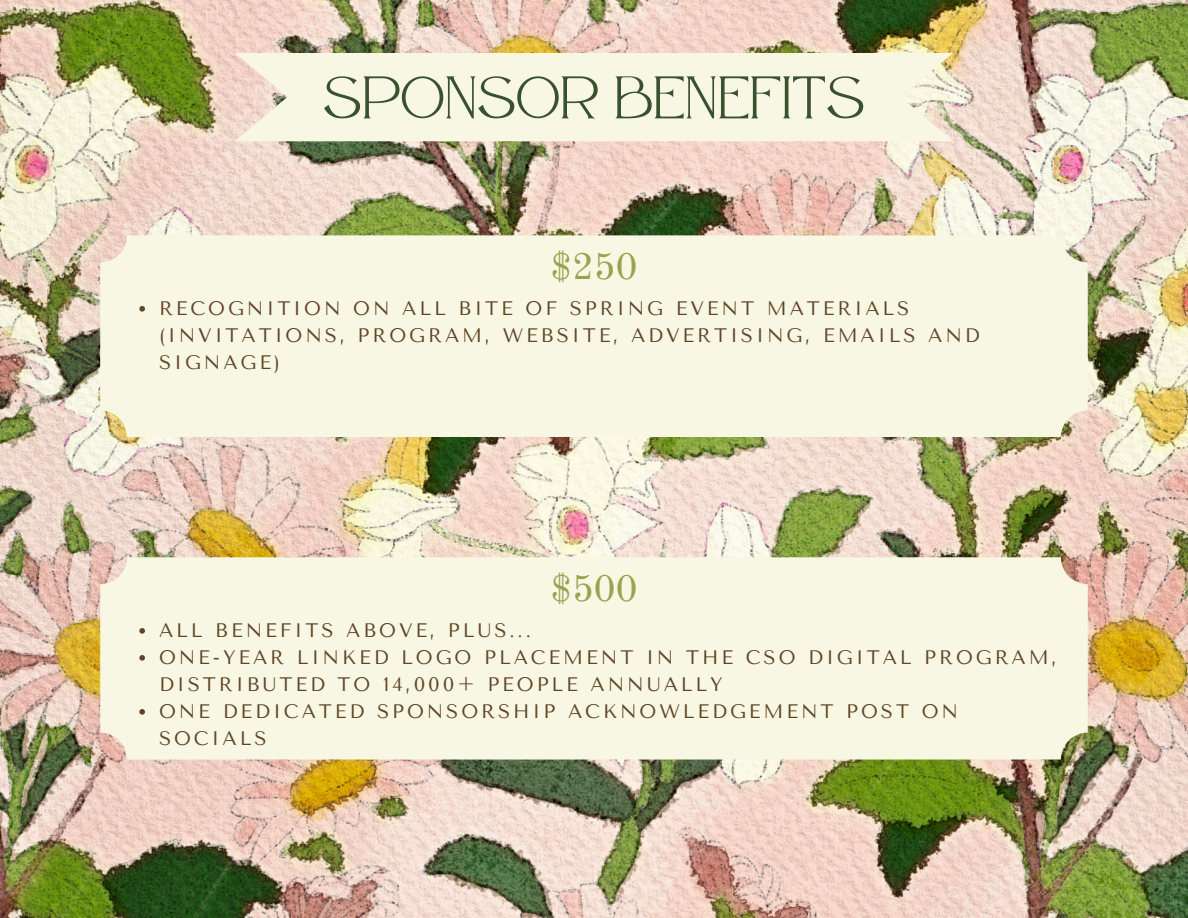
<style>
.page{position:relative;width:1188px;height:918px;background:#fff}
.page>*{position:absolute;margin:0;border:0;box-sizing:border-box;transform-origin:0 0}
.t1{font:60px "Atteron";color:#3a512e}
.t2{font:37.5px "Old Standard";color:#97a44f}
.t3{font:19.5px/27px "Tenor Sans";letter-spacing:.15em;color:#5f4527}
</style>
<div class="page">
<img style="left:0;top:0;width:1188px;height:918px">
<div style="left:235px;top:53px;width:718px;height:88px;background:#f8f7e3"></div>
<div style="left:100px;top:235px;width:988px;height:202px;background:#f8f7e3;border-radius:27px"></div>
<svg style="left:139px;top:306px;width:6px;height:6px"></svg>
<div style="left:100px;top:557px;width:988px;height:203px;background:#f8f7e3;border-radius:27px"></div>
<svg style="left:139px;top:628px;width:6px;height:6px"></svg>
<svg style="left:139px;top:655px;width:6px;height:6px"></svg>
<svg style="left:139px;top:709px;width:6px;height:6px"></svg>
<p class="t1" style="left:323px;top:63px;width:543px">SPONSOR BENEFITS</p>
<h1 class="t2" style="left:550px;top:243px;width:88px">$250</h1>
<h2 class="t3" style="left:159px;top:295px;width:822px">RECOGNITION ON ALL BITE OF SPRING EVENT MATERIALS (INVITATIONS, PROGRAM, WEBSITE, ADVERTISING, EMAILS AND<br>SIGNAGE)</h2>
<h2 class="t2" style="left:550px;top:565px;width:88px">$500</h2>
<p class="t3" style="left:159px;top:617px;width:373px">ALL BENEFITS ABOVE, PLUS...</p>
<p class="t3" style="left:159px;top:644px;width:899px">ONE-YEAR LINKED LOGO PLACEMENT IN THE CSO DIGITAL PROGRAM,<br>DISTRIBUTED TO 14,000+ PEOPLE ANNUALLY</p>
<p class="t3" style="left:159px;top:698px;width:801px">ONE DEDICATED SPONSORSHIP ACKNOWLEDGEMENT POST ON<br>SOCIALS</p>
</div>
